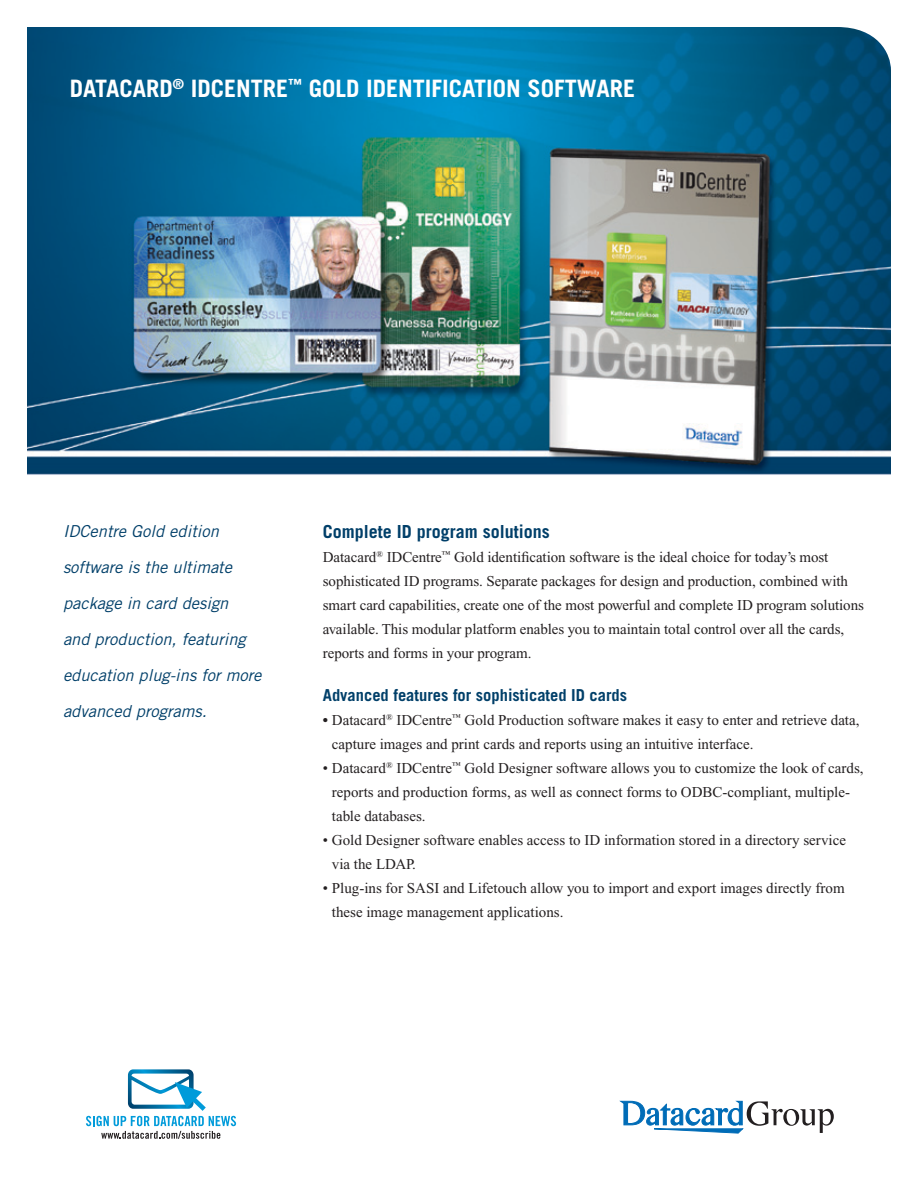
<style>
.page{position:relative;width:918px;height:1188px;background:#fff}
.page>*{position:absolute;margin:0;border:0;box-sizing:border-box;transform-origin:0 0}
.t1{font:700 24px "Trade Gothic";color:#fff}
.t2{font:700 18px "Trade Gothic";color:#003f69}
.t3{font:italic 16.5px/36px "Trade Gothic";color:#003f69}
.t4{font:700 16.5px "Trade Gothic";color:#003f69}
.t5{font:15px/24px "Times New Roman";color:#231f20}
.s1{font-weight:700}
</style>
<div class="page">
<img style="left:27px;top:27px;width:864px;height:448px">
<svg style="left:619px;top:1101px;width:215px;height:33px"></svg>
<svg style="left:86px;top:1069px;width:150px;height:70px"></svg>
<h1 class="t1" style="left:70px;top:73px;width:567px">Datacard<sup>®</sup> IDCentre<sup>™</sup> Gold Identification Software</h1>
<p class="t3" style="left:63px;top:513px;width:200px">IDCentre Gold edition software is the ultimate package in card design<br>and production, featuring education plug-ins for more advanced programs.</p>
<p class="t2" style="left:323px;top:521px;width:229px">Complete ID program solutions</p>
<p class="t5" style="left:323px;top:545px;width:543px">Datacard<sup>®</sup> IDCentre<sup>™</sup> Gold identification software is the ideal choice for today’s most sophisticated ID programs. Separate packages for design and production, combined with smart card capabilities, create one of the most powerful and complete ID program solutions available. This modular platform enables you to maintain total control over all the cards, reports and forms in your program.</p>
<p class="t4" style="left:323px;top:685px;width:306px">Advanced features for sophisticated ID cards</p>
<p class="t5" style="left:332px;top:708px;width:529px;text-indent:-9px"><span class="s1">•</span> Datacard<sup>®</sup> IDCentre<sup>™</sup> Gold Production software makes it easy to enter and retrieve data, capture images and print cards and reports using an intuitive interface.</p>
<p class="t5" style="left:332px;top:756px;width:533px;text-indent:-9px">• Datacard<sup>®</sup> IDCentre<sup>™</sup> Gold Designer software allows you to customize the look of cards, reports and production forms, as well as connect forms to ODBC-compliant, multiple&shy;table databases.</p>
<p class="t5" style="left:332px;top:828px;width:516px;text-indent:-9px">• Gold Designer software enables access to ID information stored in a directory service via the LDAP.</p>
<p class="t5" style="left:332px;top:876px;width:514px;text-indent:-9px">• Plug-ins for SASI and Lifetouch allow you to import and export images directly from these image management applications.</p>
</div>
